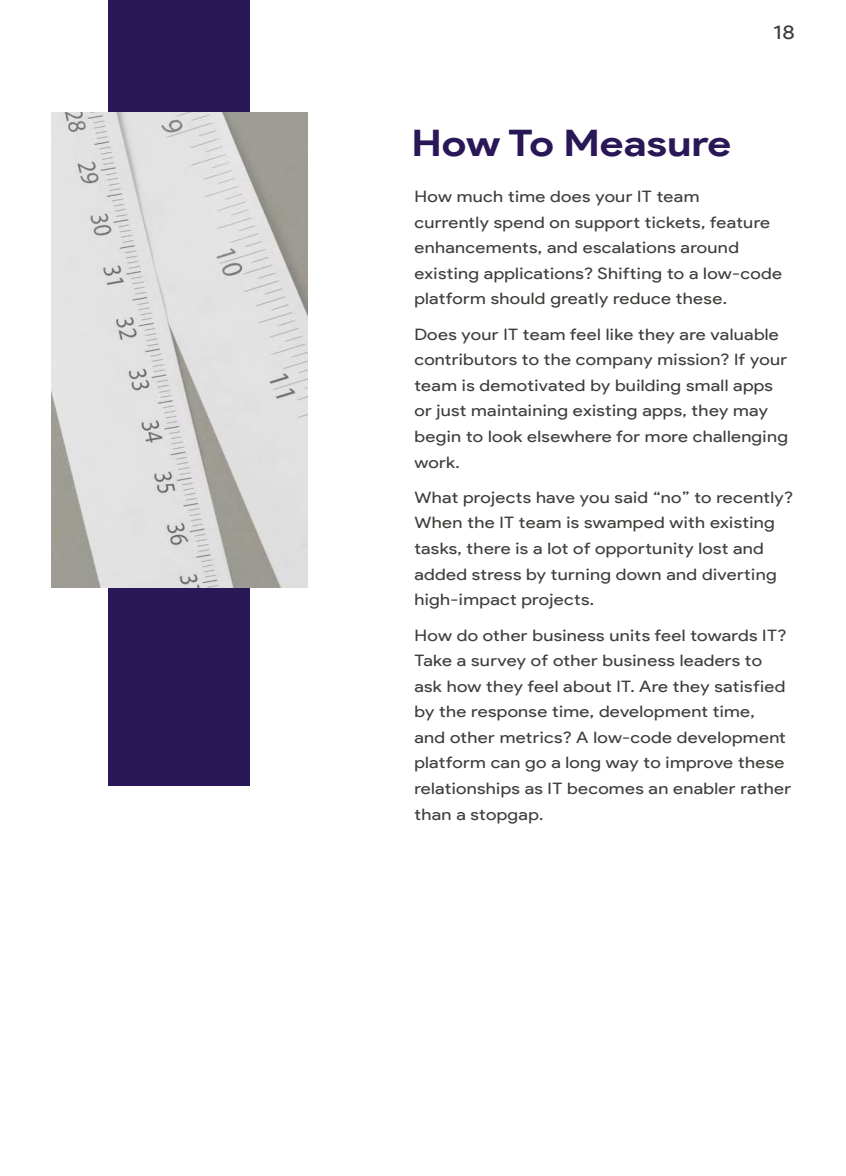
<style>
.page{position:relative;width:846px;height:1176px;background:#fff}
.page>*{position:absolute;margin:0;border:0;box-sizing:border-box;transform-origin:0 0}
.t1{font:700 36.54px "Product Sans";color:#2a1757;scale:1.17 1}
.t2{font:19.5px "Product Sans";color:#3e3e3b;scale:1.17 1}
.t3{font:15.82px/25.5px "Product Sans";letter-spacing:.02em;color:#3e3e3b;scale:1.17 1}
</style>
<div class="page">
<div style="left:109px;top:0;width:141px;height:785px;background:#2a1757"></div>
<img style="left:51px;top:112px;width:257px;height:475px">
<h1 class="t1" style="left:411px;top:121px;width:275px">How To Measure</h1>
<p class="t2" style="left:773px;top:22px;width:20px">18</p>
<p class="t3" style="left:414px;top:184px;width:316px">How much time does your IT team<br>currently spend on support tickets, feature enhancements, and escalations around existing applications? Shifting to a low-code platform should greatly reduce these.</p>
<p class="t3" style="left:414px;top:322px;width:321px">Does your IT team feel like they are valuable contributors to the company mission? If your team is demotivated by building small apps or just maintaining existing apps, they may begin to look elsewhere for more challenging work.</p>
<p class="t3" style="left:414px;top:485px;width:325px">What projects have you said “no” to recently?<br>When the IT team is swamped with existing tasks, there is a lot of opportunity lost and added stress by turning down and diverting high-impact projects.</p>
<p class="t3" style="left:414px;top:622px;width:323px">How do other business units feel towards IT?<br>Take a survey of other business leaders to ask how they feel about IT. Are they satisfied by the response time, development time,<br>and other metrics? A low-code development platform can go a long way to improve these relationships as IT becomes an enabler rather than a stopgap.</p>
</div>
